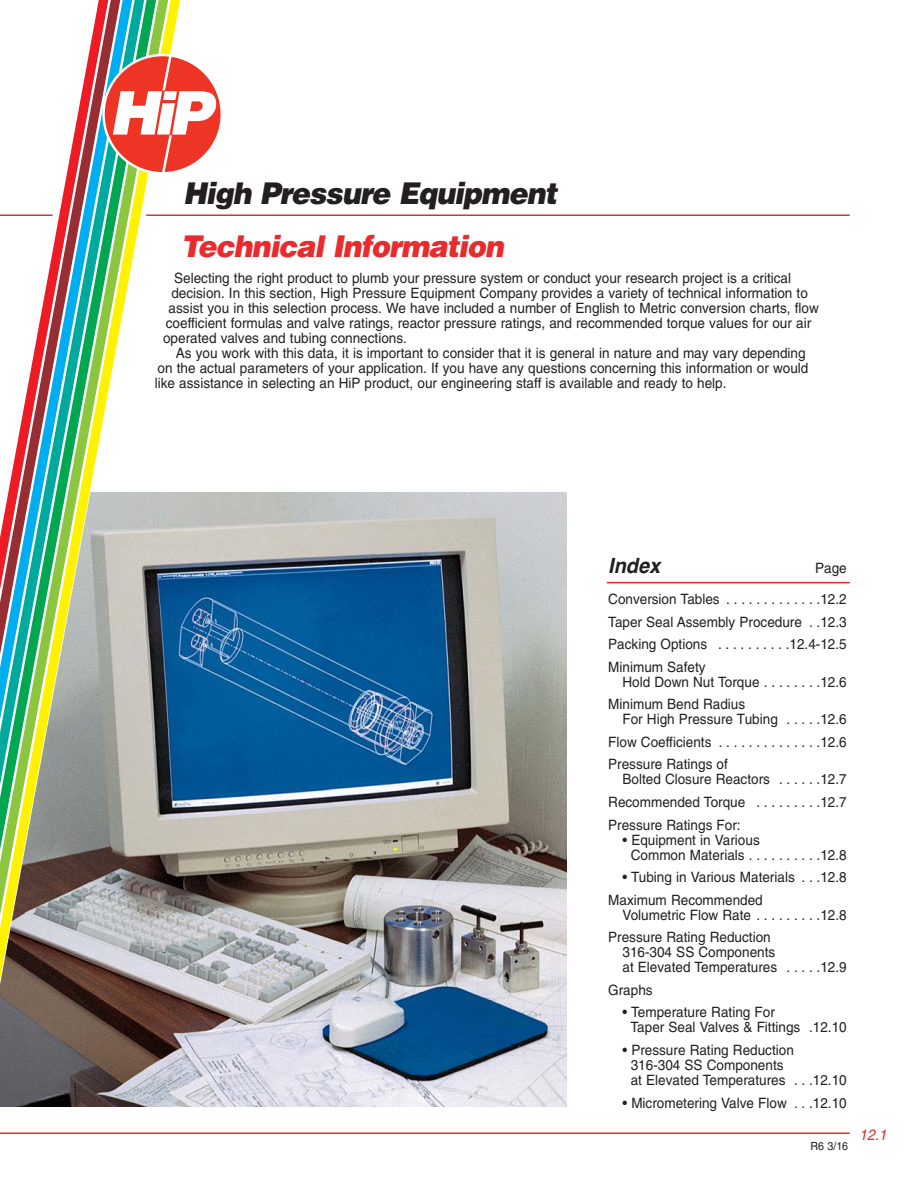
<style>
.page{position:relative;width:918px;height:1188px;background:#fff}
.page>*{position:absolute;margin:0;border:0;box-sizing:border-box;transform-origin:0 0}
.t1{font:italic 900 30px "Helvetica";color:#231f20;scale:.95 1}
.t2{font:italic 900 30px "Helvetica";color:#e82b2d;scale:.95 1}
.t3{font:italic 700 21px "Helvetica";color:#231f20;scale:.95 1}
.t4{font:italic 15px "Helvetica";color:#e82b2d;scale:.95 1}
.t5{font:14.25px/22.5px "Helvetica";color:#231f20;scale:.95 1}
.t6{font:11.25px "Helvetica";color:#231f20;scale:.95 1}
</style>
<div class="page">
<img style="left:193px;top:492px;width:373px;height:614px">
<svg style="left:0;top:0;width:193px;height:1107px"></svg>
<svg style="left:104px;top:55px;width:118px;height:118px"></svg>
<svg style="left:113px;top:56px;width:103px;height:117px"></svg>
<hr style="left:0;top:214px;width:52px;height:2px;background:#e82b2d">
<hr style="left:146px;top:214px;width:704px;height:2px;background:#e82b2d">
<hr style="left:0;top:1132px;width:850px;height:2px;background:#e82b2d">
<hr style="left:607px;top:582px;width:243px;height:1px;background:#e82b2d">
<p class="t1" style="left:183px;top:182px;width:400px">High Pressure Equipment</p>
<p class="t2" style="left:181px;top:235px;width:346px">Technical Information</p>
<p class="t5" style="left:174px;top:268px;width:651px">Selecting the right product to plumb your pressure system or conduct your research project is a critical</p>
<p class="t5" style="left:171px;top:283px;width:672px">decision. In this section, High Pressure Equipment Company provides a variety of technical information to</p>
<p class="t5" style="left:169px;top:298px;width:686px">assist you in this selection process. We have included a number of English to Metric conversion charts, flow</p>
<p class="t5" style="left:166px;top:313px;width:681px">coefficient formulas and valve ratings, reactor pressure ratings, and recommended torque values for our air</p>
<p class="t5" style="left:163px;top:328px;width:258px">operated valves and tubing connections.</p>
<p class="t5" style="left:176px;top:343px;width:664px">As you work with this data, it is important to consider that it is general in nature and may vary depending</p>
<p class="t5" style="left:158px;top:358px;width:687px">on the actual parameters of your application. If you have any questions concerning this information or would</p>
<p class="t5" style="left:155px;top:373px;width:603px">like assistance in selecting an HiP product, our engineering staff is available and ready to help.</p>
<p class="t3" style="left:608px;top:558px;width:56px">Index</p>
<p class="t5" style="left:608px;top:554px;width:253px;line-height:31.2px;text-align:right">Page<br>Conversion Tables . . . . . . . . . . . . .12.2</p>
<p class="t5" style="left:608px;top:612px;width:253px;text-align:justify">Taper Seal Assembly Procedure . .12.3<br>Packing Options . . . . . . . . . .12.4-12.5<br>Minimum Safety</p>
<p class="t5" style="left:608px;top:672px;width:253px;text-indent:14px">Hold Down Nut Torque . . . . . . . .12.6<br>Minimum Bend Radius</p>
<p class="t5" style="left:608px;top:709px;width:253px;text-align:justify;text-indent:14px">For High Pressure Tubing . . . . .12.6<br>Flow Coefficients . . . . . . . . . . . . . .12.6<br>Pressure Ratings of</p>
<p class="t5" style="left:608px;top:770px;width:253px;text-align:justify;text-indent:14px">Bolted Closure Reactors . . . . . .12.7<br>Recommended Torque . . . . . . . . .12.7<br>Pressure Ratings For:</p>
<p class="t5" style="left:631px;top:833px;width:229px;line-height:15px;text-indent:-8px">• Equipment in Various<br>Common Materials . . . . . . . . . .12.8</p>
<p class="t5" style="left:608px;top:867px;width:253px;text-indent:14px">• Tubing in Various Materials . . .12.8<br>Maximum Recommended</p>
<p class="t5" style="left:608px;top:905px;width:253px;text-indent:14px">Volumetric Flow Rate . . . . . . . . .12.8<br>Pressure Rating Reduction</p>
<p class="t5" style="left:623px;top:946px;width:238px;line-height:15px">316-304 SS Components<br>at Elevated Temperatures . . . . .12.9</p>
<p class="t5" style="left:608px;top:980px;width:48px">Graphs</p>
<p class="t5" style="left:631px;top:1006px;width:229px;line-height:15px;text-indent:-8px">• Temperature Rating For<br>Taper Seal Valves &amp; Fittings .12.10</p>
<p class="t5" style="left:631px;top:1044px;width:229px;line-height:15px;text-indent:-8px">• Pressure Rating Reduction<br>316-304 SS Components<br>at Elevated Temperatures . . .12.10</p>
<p class="t5" style="left:623px;top:1093px;width:238px">• Micrometering Valve Flow . . .12.10</p>
<p class="t6" style="left:811px;top:1142px;width:41px">R6 3/16</p>
<p class="t4" style="left:859px;top:1129px;width:34px">12.1</p>
</div>
